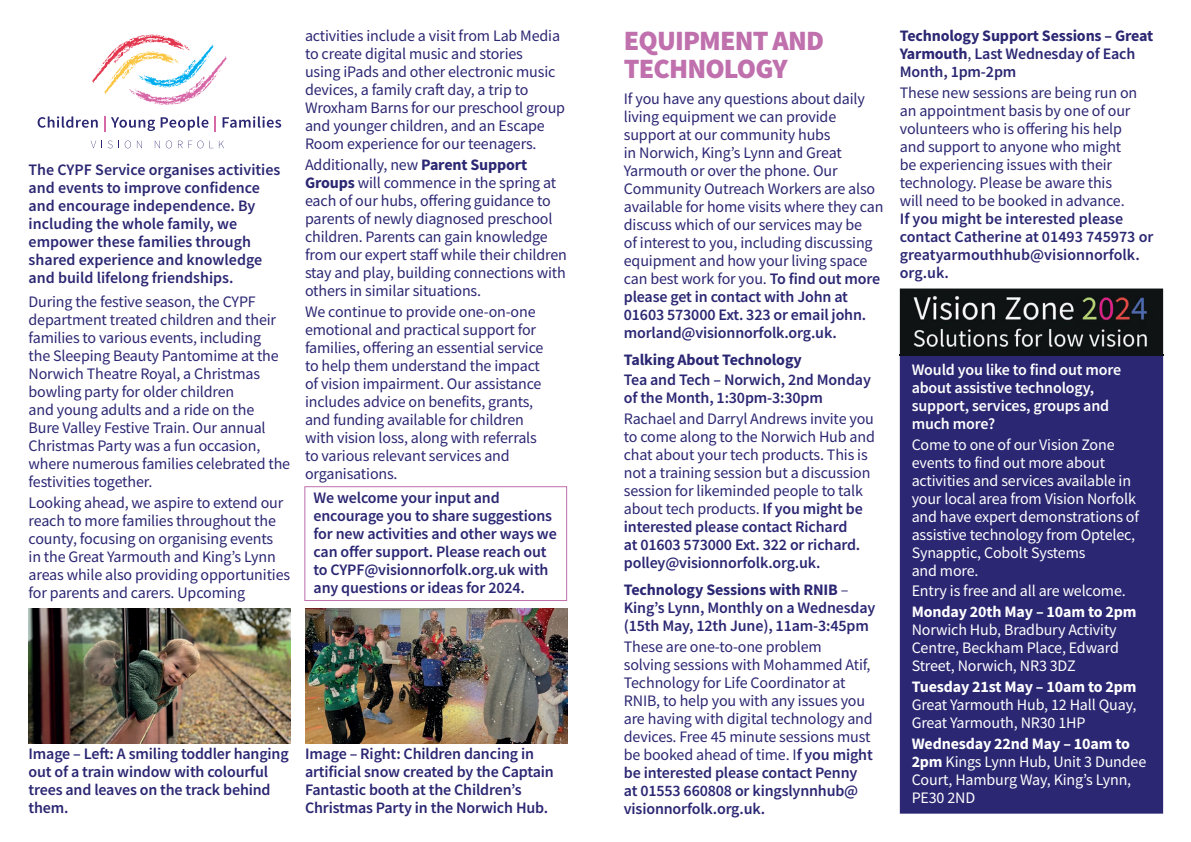
<style>
.page{position:relative;width:1191px;height:842px;background:#fff}
.page>*{position:absolute;margin:0;border:0;box-sizing:border-box;transform-origin:0 0}
.t1{font:900 28px/28px "Source Sans Pro";letter-spacing:-.03em;color:#bf70ad}
.t2{font:16px/18px "Source Sans Pro";letter-spacing:-.01em;color:#2b2773}
.t3{font:600 16px/18px "Source Sans Pro";letter-spacing:-.01em;color:#2b2773}
.t4{font:16px/18px "Source Sans Pro";letter-spacing:-.01em;color:#fff}
.t5{font:700 16px/18px "Source Sans Pro";letter-spacing:-.01em;color:#2b2773}
.t6{font:600 16px/18px "Source Sans Pro";letter-spacing:-.01em;color:#fff}
.t7{font:700 16px "Source Sans Pro";letter-spacing:-.01em;color:#fff}
.s1{font-weight:700}
.s2{font-weight:600}
.s3{font-weight:400}
</style>
<div class="page">
<svg style="left:91px;top:141px;width:11px;height:7px"></svg>
<svg style="left:108px;top:141px;width:11px;height:7px"></svg>
<svg style="left:125px;top:141px;width:6px;height:7px"></svg>
<svg style="left:137px;top:141px;width:5px;height:7px"></svg>
<svg style="left:155px;top:141px;width:5px;height:7px"></svg>
<svg style="left:166px;top:141px;width:6px;height:7px"></svg>
<svg style="left:178px;top:141px;width:25px;height:7px"></svg>
<svg style="left:219px;top:141px;width:5px;height:7px"></svg>
<svg style="left:38px;top:116px;width:60px;height:12px"></svg>
<svg style="left:104px;top:116px;width:51px;height:15px"></svg>
<svg style="left:161px;top:116px;width:47px;height:15px"></svg>
<svg style="left:214px;top:116px;width:2px;height:15px"></svg>
<svg style="left:222px;top:116px;width:59px;height:12px"></svg>
<svg style="left:92px;top:35px;width:135px;height:70px"></svg>
<div style="left:304px;top:486px;width:263px;height:115px;border:1px solid #bf70ad"></div>
<div style="left:899px;top:355px;width:264px;height:459px;background:#2b2773"></div>
<img style="left:29px;top:609px;width:262px;height:135px">
<img style="left:305px;top:609px;width:262px;height:134px">
<img style="left:900px;top:289px;width:263px;height:67px">
<p class="t3" style="left:29px;top:161px;width:253px">The CYPF Service organises activities and events to improve confidence and encourage independence. By including the whole family, we empower these families through shared experience and knowledge and build lifelong friendships.</p>
<p class="t2" style="left:29px;top:293px;width:263px">During the festive season, the CYPF department treated children and their families to various events, including<br>the Sleeping Beauty Pantomime at the Norwich Theatre Royal, a Christmas bowling party for older children<br>and young adults and a ride on the<br>Bure Valley Festive Train. Our annual Christmas Party was a fun occasion, where numerous families celebrated the festivities together.</p>
<p class="t2" style="left:29px;top:493px;width:263px">Looking ahead, we aspire to extend our reach to more families throughout the county, focusing on organising events<br>in the Great Yarmouth and King’s Lynn areas while also providing opportunities for parents and carers. Upcoming</p>
<p class="t2" style="left:305px;top:27px;width:261px">activities include a visit from Lab Media to create digital music and stories<br>using iPads and other electronic music devices, a family craft day, a trip to Wroxham Barns for our preschool group and younger children, and an Escape Room experience for our teenagers.</p>
<p class="t2" style="left:305px;top:156px;width:263px">Additionally, new <span class="s1">Parent Support Groups</span> will commence in the spring at each of our hubs, offering guidance to parents of newly diagnosed preschool children. Parents can gain knowledge from our expert staff while their children stay and play, building connections with others in similar situations.</p>
<p class="t2" style="left:305px;top:302px;width:240px">We continue to provide one-on-one emotional and practical support for families, offering an essential service to help them understand the impact of vision impairment. Our assistance includes advice on benefits, grants, and funding available for children with vision loss, along with referrals to various relevant services and organisations.</p>
<p class="t3" style="left:313px;top:488px;width:245px">We welcome your input and encourage you to share suggestions for new activities and other ways we can offer support. Please reach out to CYPF@visionnorfolk.org.uk with any questions or ideas for 2024.</p>
<p class="t3" style="left:29px;top:745px;width:262px">Image – Left: A smiling toddler hanging out of a train window with colourful trees and leaves on the track behind them.</p>
<p class="t3" style="left:305px;top:745px;width:250px">Image – Right: Children dancing in artificial snow created by the Captain Fantastic booth at the Children’s Christmas Party in the Norwich Hub.</p>
<h1 class="t1" style="left:624px;top:26px;width:202px">EQUIPMENT AND<br>TECHNOLOGY</h1>
<p class="t2" style="left:624px;top:90px;width:261px">If you have any questions about daily living equipment we can provide support at our community hubs<br>in Norwich, King’s Lynn and Great Yarmouth or over the phone. Our Community Outreach Workers are also available for home visits where they can discuss which of our services may be<br>of interest to you, including discussing equipment and how your living space can best work for you. <span class="s2">To find out more please get in contact with John at 01603 573000 Ext. 323 or email john. morland@visionnorfolk.org.uk.</span></p>
<p class="t5" style="left:624px;top:350px;width:179px">Talking About Technology</p>
<p class="t3" style="left:624px;top:371px;width:249px">Tea and Tech – Norwich, 2nd Monday of the Month, 1:30pm-3:30pm</p>
<p class="t2" style="left:624px;top:410px;width:253px">Rachael and Darryl Andrews invite you to come along to the Norwich Hub and chat about your tech products. This is not a training session but a discussion session for likeminded people to talk about tech products. <span class="s2">If you might be interested please contact Richard<br>at 01603 573000 Ext. 322 or richard. polley@visionnorfolk.org.uk.</span></p>
<p class="t3" style="left:624px;top:580px;width:253px"><span class="s1">Technology Sessions with RNIB</span> <span class="s3">–<br></span>King’s Lynn, Monthly on a Wednesday (15th May, 12th June), 11am-3:45pm</p>
<p class="t2" style="left:624px;top:637px;width:250px">These are one-to-one problem<br>solving sessions with Mohammed Atif, Technology for Life Coordinator at RNIB, to help you with any issues you are having with digital technology and devices. Free 45 minute sessions must be booked ahead of time. I<span class="s2">f you might be interested please contact Penny at 01553 660808 or kingslynnhub@ visionnorfolk.org.uk.</span></p>
<p class="t5" style="left:900px;top:27px;width:255px">Technology Support Sessions – Great<br>Yarmouth<span class="s3">,</span> <span class="s2">Last Wednesday of Each<br>Month, 1pm-2pm</span></p>
<p class="t2" style="left:900px;top:84px;width:239px">These new sessions are being run on an appointment basis by one of our volunteers who is offering his help and support to anyone who might be experiencing issues with their technology. Please be aware this will need to be booked in advance.</p>
<p class="t3" style="left:900px;top:210px;width:255px">If you might be interested please contact Catherine at 01493 745973 or greatyarmouthhub@visionnorfolk. org.uk.</p>
<p class="t6" style="left:911px;top:360px;width:211px">Would you like to find out more about assistive technology, support, services, groups and much more?</p>
<p class="t4" style="left:911px;top:435px;width:229px">Come to one of our Vision Zone events to find out more about activities and services available in your local area from Vision Norfolk and have expert demonstrations of assistive technology from Optelec,<br>Synapptic, Cobolt Systems<br>and more.</p>
<p class="t4" style="left:911px;top:582px;width:216px">Entry is free and all are welcome.</p>
<p class="t7" style="left:911px;top:601px;width:226px">Monday 20th May – 10am to 2pm</p>
<p class="t4" style="left:911px;top:621px;width:209px">Norwich Hub, Bradbury Activity<br>Centre, Beckham Place, Edward<br>Street, Norwich, NR3 3DZ</p>
<p class="t7" style="left:911px;top:676px;width:226px">Tuesday 21st May – 10am to 2pm</p>
<p class="t4" style="left:911px;top:696px;width:226px">Great Yarmouth Hub, 12 Hall Quay,<br>Great Yarmouth, NR30 1HP</p>
<p class="t4" style="left:911px;top:734px;width:236px"><span class="s1">Wednesday 22nd May – 10am to<br>2pm</span> Kings Lynn Hub, Unit 3 Dundee<br>Court, Hamburg Way, King’s Lynn,<br>PE30 2ND</p>
</div>
